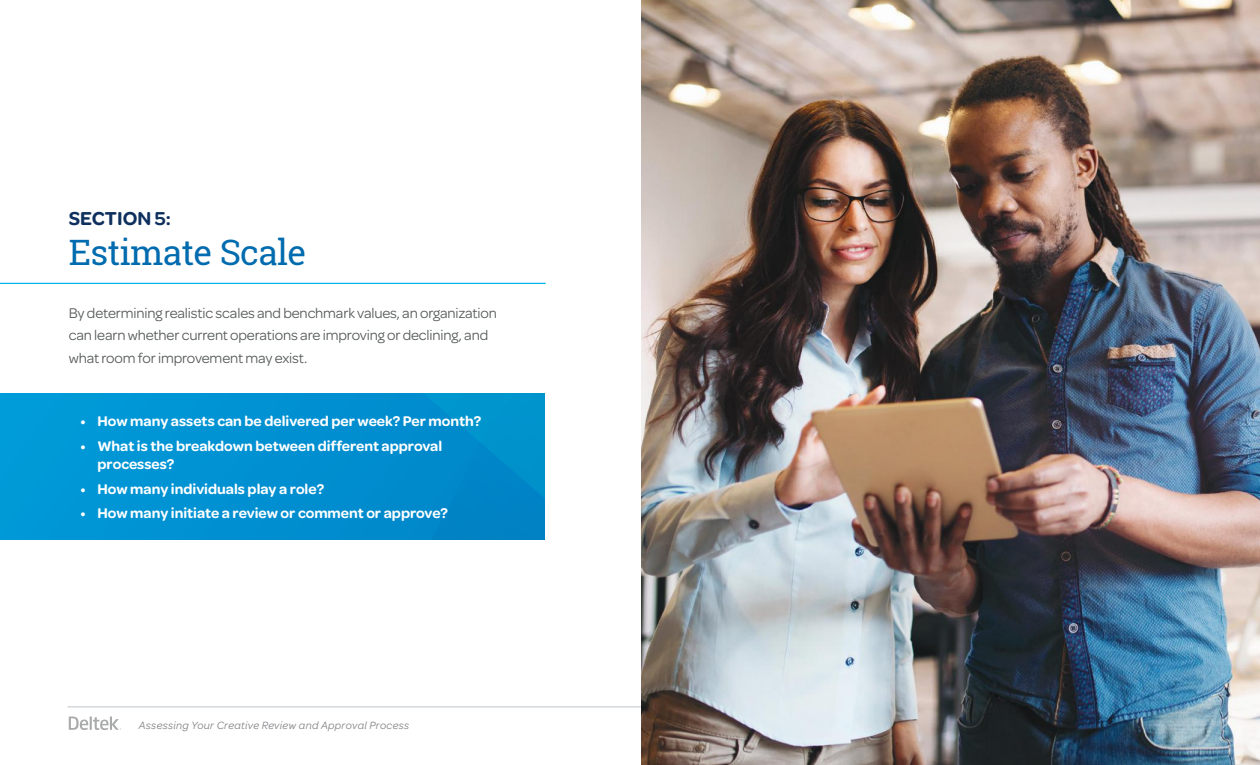
<style>
.page{position:relative;width:1260px;height:765px;background:#fff}
.page>*{position:absolute;margin:0;border:0;box-sizing:border-box;transform-origin:0 0}
.t1{font:35px "Roboto Slab";letter-spacing:-.02em;color:#006bae}
.t2{font:600 20px "Omnes";color:#0f305e}
.t3{font:600 15px/18.8px "Omnes";color:#fff}
.t4{font:15px/22.5px "Omnes";letter-spacing:-.01em;color:#555959}
.t5{font:italic 11.25px "Omnes";letter-spacing:.03em;color:#828387}
</style>
<div class="page">
<svg style="left:69px;top:716px;width:52px;height:14px"></svg>
<hr style="left:68px;top:706px;width:1124px;height:2px;background:#ccd0d7">
<hr style="left:0;top:283px;width:546px;height:1px;background:#00b3ea">
<img style="left:641px;top:0;width:619px;height:765px">
<div style="left:0;top:394px;width:545px;height:146px;background:#0093d3"></div>
<svg style="left:411px;top:404px;width:134px;height:136px"></svg>
<h2 class="t2" style="left:69px;top:204px;width:104px">SECTION 5:</h2>
<h1 class="t1" style="left:69px;top:229px;width:239px">Estimate Scale</h1>
<p class="t4" style="left:69px;top:301px;width:430px">By determining realistic scales and benchmark values, an organization can learn whether current operations are improving or declining, and what room for improvement may exist.</p>
<p class="t3" style="left:81px;top:411px;width:402px">• How many assets can be delivered per week? Per month?</p>
<p class="t3" style="left:98px;top:435px;width:346px;text-indent:-17px">• What is the breakdown between different approval processes?</p>
<p class="t3" style="left:81px;top:478px;width:245px">• How many individuals play a role?</p>
<p class="t3" style="left:81px;top:503px;width:369px">• How many initiate a review or comment or approve?</p>
<p class="t5" style="left:139px;top:718px;width:272px">Assessing Your Creative Review and Approval Process</p>
</div>
